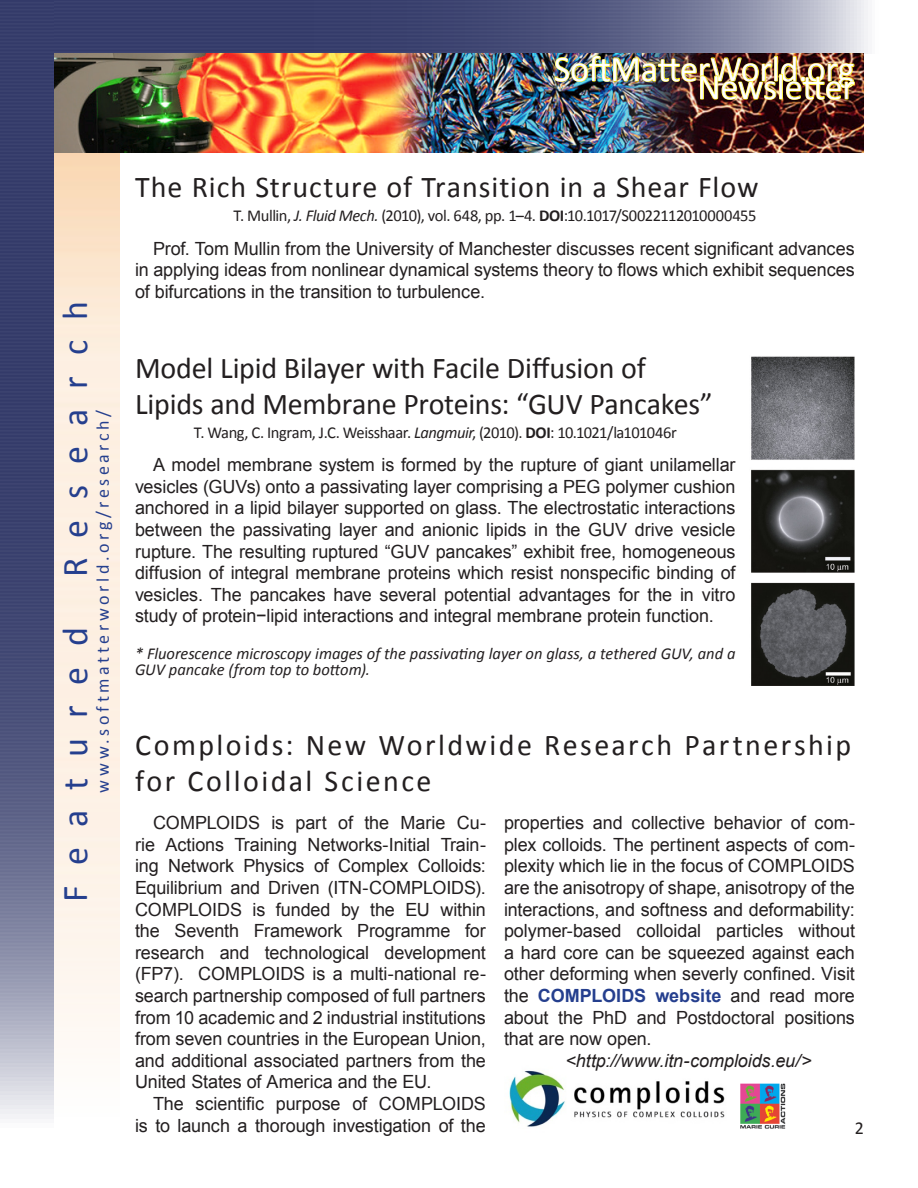
<style>
.page{position:relative;width:918px;height:1188px;background:#fff}
.page>*{position:absolute;margin:0;border:0;box-sizing:border-box;transform-origin:0 0}
.Heading2{font:36.3px "Calibri";letter-spacing:-.01em;color:#fff}
.t1{font:36.3px "Calibri";letter-spacing:.57em;color:#253f8e}
.Heading1{font:30.3px "Calibri";letter-spacing:-.01em;color:#231f20}
.Heading1-2{font:30.3px/36px "Calibri";letter-spacing:.08em;color:#231f20}
.Heading1-3{font:30.3px "Calibri";letter-spacing:.03em;color:#231f20}
.t2{font:18.15px/21.6px "Arial";letter-spacing:-.005em;color:#231f20;text-align:justify}
.t3{font:18.15px "Calibri";letter-spacing:.195em;color:#253f8e}
.t4{font:italic 18.15px "Arial";letter-spacing:-.005em;color:#231f20}
.t5{font:18.15px "Calibri";color:#231f20}
.t6{font:italic 16.65px/16.5px "Calibri";letter-spacing:-.005em;color:#231f20}
.ArticleCitation{font:16.65px "Calibri";letter-spacing:-.03em;color:#231f20}
.Heading1-4{font:16.65px "Calibri";letter-spacing:-.03em;color:#231f20}
.s1{font-style:italic}
.s2{font-weight:700}
.s3{font-weight:700;color:#253f8e}
</style>
<div class="page">
<img style="left:54px;top:0;width:814px;height:54px">
<img style="left:54px;top:54px;width:810px;height:99px">
<img style="left:0;top:0;width:54px;height:1119px">
<img style="left:554px;top:55px;width:301px;height:45px">
<img style="left:509px;top:1070px;width:216px;height:57px">
<img style="left:740px;top:1083px;width:46px;height:46px">
<img style="left:751px;top:356px;width:104px;height:329px">
<p class="Heading2" style="left:554px;top:46px;width:303px">SoftMatterWorld.org</p>
<p class="Heading2" style="left:697px;top:64px;width:159px">Newsletter</p>
<p class="t1" style="left:53px;top:577px;width:278px;rotate:-90deg">Research</p>
<p class="t1" style="left:53px;top:902px;width:277px;rotate:-90deg">Featured</p>
<p class="t3" style="left:92px;top:793px;width:384px;rotate:-90deg">www.softmatterworld.org/research/</p>
<p class="Heading1-3" style="left:135px;top:168px;width:625px">The Rich Structure of Transition in a Shear Flow</p>
<p class="ArticleCitation" style="left:234px;top:205px;width:524px">T. Mullin, <span class="s1">J. Fluid Mech.</span> (2010), vol. 648, pp. 1–4. <span class="s2">DOI</span>:10.1017/S0022112010000455</p>
<p class="t2" style="left:135px;top:238px;width:721px;text-indent:18px">Prof. Tom Mullin from the University of Manchester discusses recent significant advances in applying ideas from nonlinear dynamical systems theory to flows which exhibit sequences of bifurcations in the transition to turbulence.</p>
<p class="Heading1" style="left:135px;top:349px;width:512px">Model Lipid Bilayer with Facile Diffusion of</p>
<p class="Heading1" style="left:135px;top:385px;width:579px">Lipids and Membrane Proteins: “GUV Pancakes”</p>
<p class="Heading1-4" style="left:194px;top:422px;width:485px">T. Wang, C. Ingram, J.C. Weisshaar. <span class="s1">Langmuir</span>, (2010). <span class="s2">DOI</span>: 10.1021/la101046r</p>
<p class="t2" style="left:135px;top:454px;width:602px;text-indent:18px">A model membrane system is formed by the rupture of giant unilamellar vesicles (GUVs) onto a passivating layer comprising a PEG polymer cushion anchored in a lipid bilayer supported on glass. The electrostatic interactions between the passivating layer and anionic lipids in the GUV drive vesicle rupture. The resulting ruptured “GUV pancakes” exhibit free, homogeneous diffusion of integral membrane proteins which resist nonspecific binding of vesicles. The pancakes have several potential advantages for the in vitro study of protein−lipid interactions and integral membrane protein function.</p>
<p class="t6" style="left:135px;top:644px;width:602px">* Fluorescence microscopy images of the passivating layer on glass, a tethered GUV, and a<br>GUV pancake (from top to bottom).</p>
<p class="Heading1-2" style="left:135px;top:725px;width:718px">Comploids: New Worldwide Research Partnership for Colloidal Science</p>
<p class="t2" style="left:135px;top:812px;width:352px;text-indent:18px">COMPLOIDS is part of the Marie Cu&shy;rie Actions Training Networks-Initial Train&shy;ing Network Physics of Complex Colloids:<br>Equilibrium and Driven (ITN-COMPLOIDS).<br>COMPLOIDS is funded by the EU within the Seventh Framework Programme for research and technological development (FP7). COMPLOIDS is a multi-national re&shy;search partnership composed of full partners from 10 academic and 2 industrial institutions from seven countries in the European Union, and additional associated partners from the United States of America and the EU.</p>
<p class="t2" style="left:135px;top:1093px;width:352px;text-align:right">The scientific purpose of COMPLOIDS<br>is to launch a thorough investigation of the</p>
<p class="t2" style="left:504px;top:812px;width:353px">properties and collective behavior of com&shy;plex colloids. The pertinent aspects of com&shy;plexity which lie in the focus of COMPLOIDS are the anisotropy of shape, anisotropy of the interactions, and softness and deformability: polymer-based colloidal particles without a hard core can be squeezed against each other deforming when severly confined. Visit the <span class="s3">COMPLOIDS website</span> and read more about the PhD and Postdoctoral positions that are now open.</p>
<p class="t4" style="left:565px;top:1049px;width:248px">&lt;http://www.itn-comploids.eu/&gt;</p>
<p class="t5" style="left:855px;top:1117px;width:11px">2</p>
</div>
